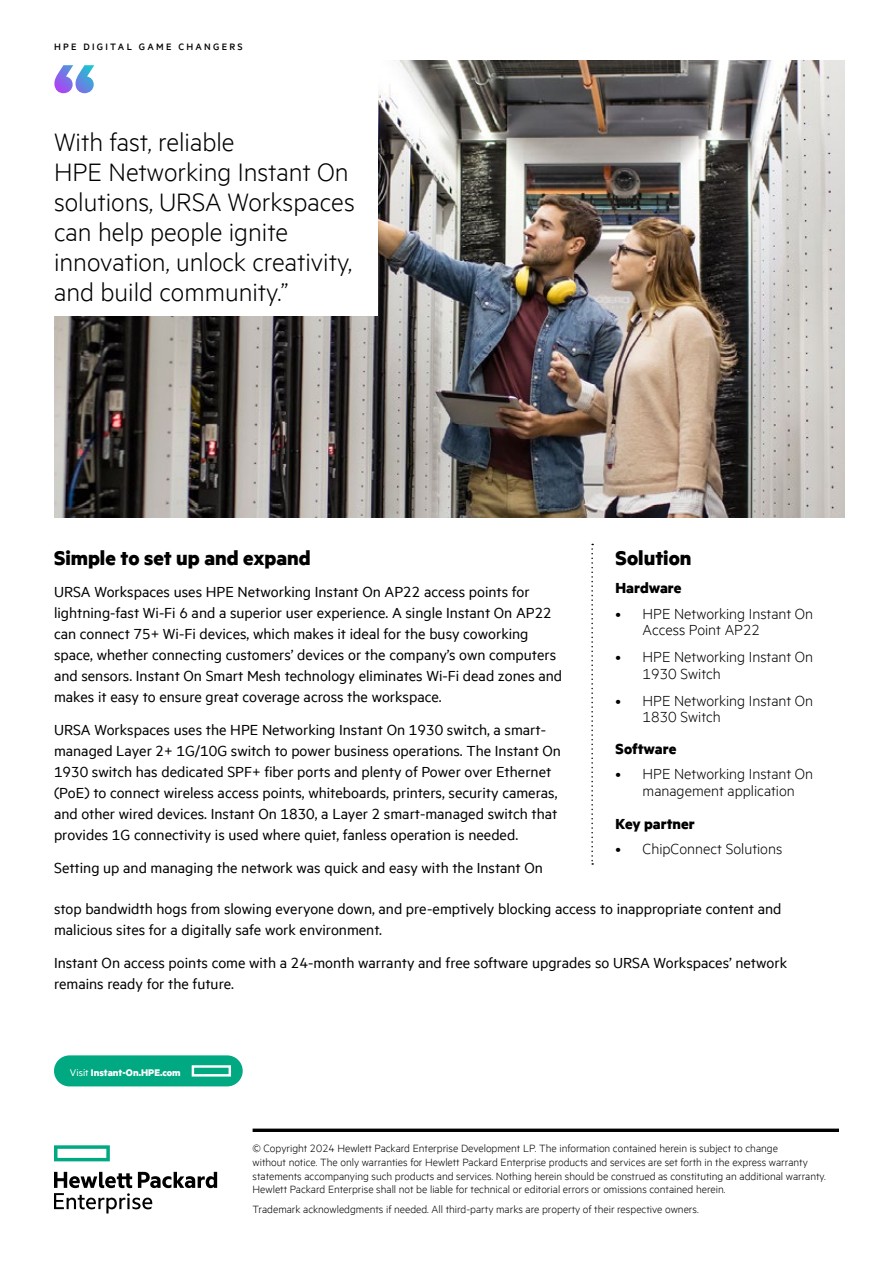
<style>
.page{position:relative;width:893px;height:1263px;background:#fff}
.page>*{position:absolute;margin:0;border:0;box-sizing:border-box;transform-origin:0 0}
.t1{font:300 28.5px/30px "Metric HPE";color:#000101}
.t2{font:700 22.5px "Metric HPE";color:#000101}
.t3{font:16.5px/21px "Metric HPE";color:#000101}
.t4{font:300 16.5px/16.5px "Metric HPE";color:#000101}
.t5{font:700 16.5px "Metric HPE";color:#000101}
.t6{font:300 11.85px/13.6px "Metric HPE";color:#000}
.t7{font:700 10.95px "Metric HPE";color:#fff}
.t8{font:500 10.5px "Metric HPE";letter-spacing:.22em;color:#000101}
.s1{font-weight:400}
</style>
<div class="page">
<img style="left:54px;top:60px;width:790px;height:457px">
<div style="left:0;top:0;width:377px;height:315px;background:#fff"></div>
<svg style="left:54px;top:65px;width:40px;height:28px"></svg>
<svg style="left:591px;top:544px;width:2px;height:321px"></svg>
<svg style="left:253px;top:1128px;width:586px;height:4px;background:#262626"></svg>
<svg style="left:54px;top:1145px;width:56px;height:16px"></svg>
<svg style="left:54px;top:1172px;width:163px;height:41px"></svg>
<div style="left:54px;top:1055px;width:189px;height:31px;background:#01a982;border-radius:16px"></div>
<svg style="left:192px;top:1065px;width:39px;height:11px"></svg>
<p class="t8" style="left:54px;top:40px;width:190px">HPE DIGITAL GAME CHANGERS</p>
<h1 class="t1" style="left:54px;top:126px;width:302px">With fast, reliable<br>HPE Networking Instant On solutions, URSA Workspaces can help people ignite innovation, unlock creativity, and build community.”</h1>
<h2 class="t2" style="left:616px;top:544px;width:78px">Solution</h2>
<p class="t5" style="left:616px;top:578px;width:68px">Hardware</p>
<p class="t4" style="left:643px;top:605px;width:172px;text-indent:-27px">• HPE Networking Instant On<br>Access Point AP22</p>
<p class="t4" style="left:643px;top:648px;width:172px;text-indent:-27px">• HPE Networking Instant On<br>1930 Switch</p>
<p class="t4" style="left:643px;top:692px;width:172px;text-indent:-27px">• HPE Networking Instant On<br>1830 Switch</p>
<p class="t5" style="left:616px;top:738px;width:62px">Software</p>
<p class="t4" style="left:616px;top:765px;width:199px;text-align:center">• HPE Networking Instant On management application</p>
<p class="t5" style="left:616px;top:814px;width:81px">Key partner</p>
<p class="t4" style="left:616px;top:840px;width:168px">• ChipConnect Solutions</p>
<h2 class="t2" style="left:54px;top:544px;width:258px">Simple to set up and expand</h2>
<p class="t3" style="left:54px;top:580px;width:510px">URSA Workspaces uses HPE Networking Instant On AP22 access points for lightning-fast Wi-Fi 6 and a superior user experience. A single Instant On AP22 can connect 75+ Wi-Fi devices, which makes it ideal for the busy coworking space, whether connecting customers’ devices or the company’s own computers and sensors. Instant On Smart Mesh technology eliminates Wi-Fi dead zones and makes it easy to ensure great coverage across the workspace.</p>
<p class="t3" style="left:54px;top:718px;width:508px">URSA Workspaces uses the HPE Networking Instant On 1930 switch, a smart&shy;managed Layer 2+ 1G/10G switch to power business operations. The Instant On 1930 switch has dedicated SPF+ fiber ports and plenty of Power over Ethernet (PoE) to connect wireless access points, whiteboards, printers, security cameras, and other wired devices. Instant On 1830, a Layer 2 smart-managed switch that provides 1G connectivity is used where quiet, fanless operation is needed.</p>
<p class="t3" style="left:54px;top:856px;width:490px">Setting up and managing the network was quick and easy with the Instant On</p>
<p class="t3" style="left:54px;top:898px;width:729px">stop bandwidth hogs from slowing everyone down, and pre-emptively blocking access to inappropriate content and malicious sites for a digitally safe work environment.</p>
<p class="t3" style="left:54px;top:952px;width:735px">Instant On access points come with a 24-month warranty and free software upgrades so URSA Workspaces’ network remains ready for the future.</p>
<p class="t7" style="left:70px;top:1066px;width:112px"><span class="s1">Visit</span> Instant-On.HPE.com</p>
<p class="t6" style="left:253px;top:1141px;width:575px">© Copyright 2024 Hewlett Packard Enterprise Development LP. The information contained herein is subject to change<br>without notice. The only warranties for Hewlett Packard Enterprise products and services are set forth in the express warranty statements accompanying such products and services. Nothing herein should be construed as constituting an additional warranty.<br>Hewlett Packard Enterprise shall not be liable for technical or editorial errors or omissions contained herein.</p>
<p class="t6" style="left:253px;top:1202px;width:448px">Trademark acknowledgments if needed. All third-party marks are property of their respective owners.</p>
</div>
